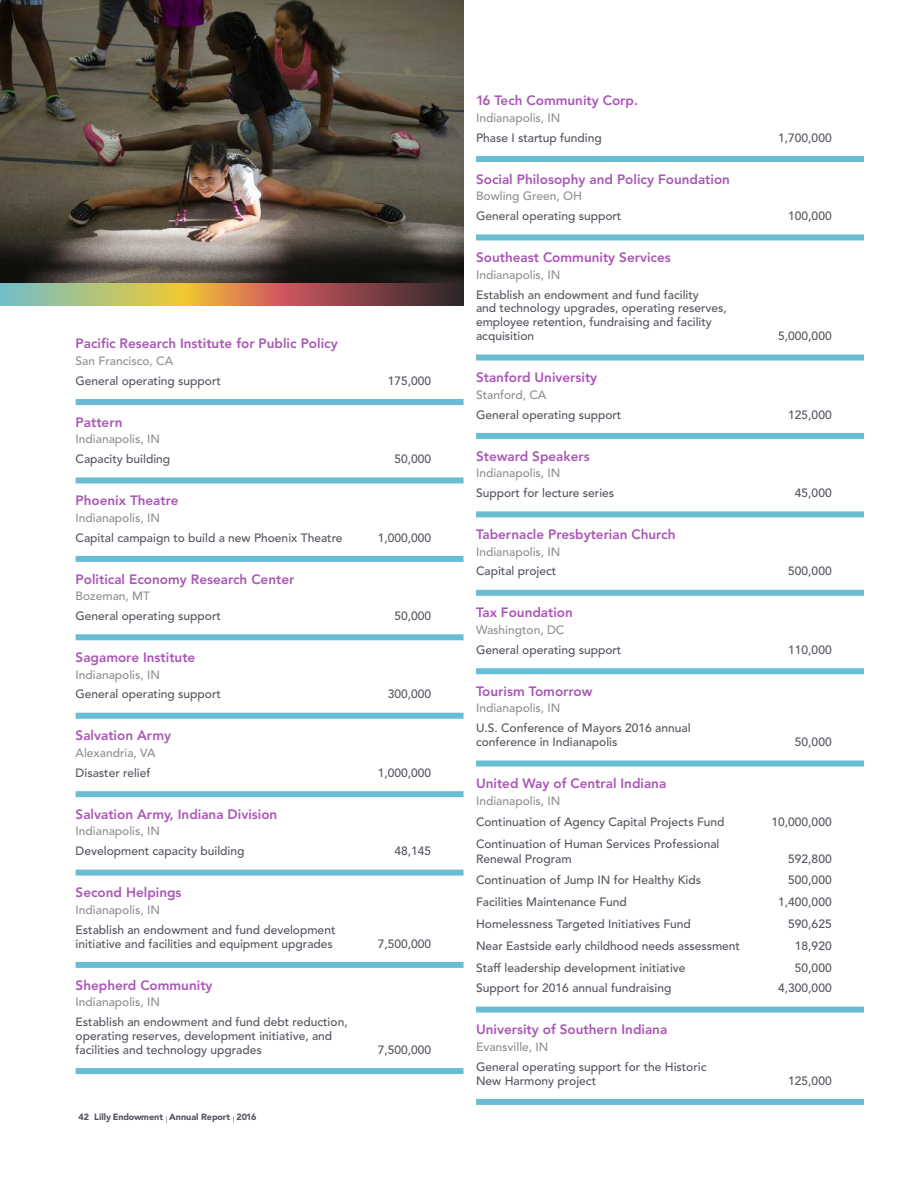
<style>
.page{position:relative;width:918px;height:1188px;background:#fff}
.page>*{position:absolute;margin:0;border:0;box-sizing:border-box;transform-origin:0 0}
.t1{font:800 13.5px "Avenir";color:#aa56b6}
.t2{font:500 12px/13.8px "Avenir";color:#54565f}
.t3{font:500 12px "Avenir";color:#8e8f92}
.t4{font:900 9px "Avenir";color:#54565f}
.s1{font-weight:400}
</style>
<div class="page">
<div style="left:76px;top:399px;width:388px;height:6px;background:#68bdd4"></div>
<div style="left:76px;top:477px;width:388px;height:6px;background:#68bdd4"></div>
<div style="left:76px;top:556px;width:388px;height:6px;background:#68bdd4"></div>
<div style="left:76px;top:634px;width:388px;height:6px;background:#68bdd4"></div>
<div style="left:76px;top:713px;width:388px;height:6px;background:#68bdd4"></div>
<div style="left:76px;top:791px;width:388px;height:6px;background:#68bdd4"></div>
<div style="left:76px;top:870px;width:388px;height:6px;background:#68bdd4"></div>
<div style="left:76px;top:962px;width:388px;height:6px;background:#68bdd4"></div>
<div style="left:76px;top:1068px;width:388px;height:6px;background:#68bdd4"></div>
<div style="left:476px;top:156px;width:388px;height:6px;background:#68bdd4"></div>
<div style="left:476px;top:234px;width:388px;height:6px;background:#68bdd4"></div>
<div style="left:476px;top:355px;width:388px;height:6px;background:#68bdd4"></div>
<div style="left:476px;top:433px;width:388px;height:6px;background:#68bdd4"></div>
<div style="left:476px;top:511px;width:388px;height:6px;background:#68bdd4"></div>
<div style="left:476px;top:590px;width:388px;height:6px;background:#68bdd4"></div>
<div style="left:476px;top:668px;width:388px;height:6px;background:#68bdd4"></div>
<div style="left:476px;top:761px;width:388px;height:6px;background:#68bdd4"></div>
<div style="left:476px;top:1007px;width:388px;height:6px;background:#68bdd4"></div>
<div style="left:476px;top:1099px;width:388px;height:6px;background:#68bdd4"></div>
<img style="left:0;top:0;width:464px;height:284px">
<svg style="left:0;top:284px;width:464px;height:21px;background:#a6845b"></svg>
<p class="t1" style="left:76px;top:333px;width:264px">Pacific Research Institute for Public Policy</p>
<p class="t3" style="left:76px;top:350px;width:99px">San Francisco, CA</p>
<p class="t2" style="left:76px;top:373px;width:147px">General operating support</p>
<p class="t2" style="left:388px;top:373px;width:45px">175,000</p>
<p class="t1" style="left:76px;top:412px;width:49px">Pattern</p>
<p class="t3" style="left:76px;top:429px;width:86px">Indianapolis, IN</p>
<p class="t2" style="left:76px;top:451px;width:96px">Capacity building</p>
<p class="t2" style="left:395px;top:451px;width:38px">50,000</p>
<p class="t1" style="left:76px;top:490px;width:104px">Phoenix Theatre</p>
<p class="t3" style="left:76px;top:507px;width:86px">Indianapolis, IN</p>
<p class="t2" style="left:76px;top:530px;width:268px">Capital campaign to build a new Phoenix Theatre</p>
<p class="t2" style="left:378px;top:530px;width:55px">1,000,000</p>
<p class="t1" style="left:76px;top:568px;width:220px">Political Economy Research Center</p>
<p class="t3" style="left:76px;top:586px;width:76px">Bozeman, MT</p>
<p class="t2" style="left:76px;top:608px;width:147px">General operating support</p>
<p class="t2" style="left:395px;top:608px;width:38px">50,000</p>
<p class="t1" style="left:76px;top:647px;width:121px">Sagamore Institute</p>
<p class="t3" style="left:76px;top:664px;width:86px">Indianapolis, IN</p>
<p class="t2" style="left:76px;top:687px;width:147px">General operating support</p>
<p class="t2" style="left:388px;top:687px;width:45px">300,000</p>
<p class="t1" style="left:76px;top:725px;width:97px">Salvation Army</p>
<p class="t3" style="left:76px;top:742px;width:82px">Alexandria, VA</p>
<p class="t2" style="left:76px;top:765px;width:76px">Disaster relief</p>
<p class="t2" style="left:378px;top:765px;width:55px">1,000,000</p>
<p class="t1" style="left:76px;top:804px;width:203px">Salvation Army, Indiana Division</p>
<p class="t3" style="left:76px;top:821px;width:86px">Indianapolis, IN</p>
<p class="t2" style="left:76px;top:844px;width:170px">Development capacity building</p>
<p class="t2" style="left:395px;top:844px;width:38px">48,145</p>
<p class="t1" style="left:76px;top:882px;width:108px">Second Helpings</p>
<p class="t3" style="left:76px;top:899px;width:86px">Indianapolis, IN</p>
<p class="t2" style="left:76px;top:922px;width:261px">Establish an endowment and fund development initiative and facilities and equipment upgrades</p>
<p class="t2" style="left:378px;top:936px;width:55px">7,500,000</p>
<p class="t1" style="left:76px;top:974px;width:138px">Shepherd Community</p>
<p class="t3" style="left:76px;top:992px;width:86px">Indianapolis, IN</p>
<p class="t2" style="left:76px;top:1014px;width:274px">Establish an endowment and fund debt reduction, operating reserves, development initiative, and facilities and technology upgrades</p>
<p class="t4" style="left:79px;top:1109px;width:179px">42 Lilly Endowment <span class="s1">|</span> Annual Report <span class="s1">|</span> 2016</p>
<p class="t2" style="left:378px;top:1042px;width:55px">7,500,000</p>
<p class="t1" style="left:476px;top:90px;width:164px">16 Tech Community Corp.</p>
<p class="t3" style="left:476px;top:107px;width:86px">Indianapolis, IN</p>
<p class="t2" style="left:476px;top:130px;width:127px">Phase I startup funding</p>
<p class="t2" style="left:778px;top:130px;width:55px">1,700,000</p>
<p class="t1" style="left:476px;top:169px;width:256px">Social Philosophy and Policy Foundation</p>
<p class="t3" style="left:476px;top:186px;width:108px">Bowling Green, OH</p>
<p class="t2" style="left:476px;top:208px;width:147px">General operating support</p>
<p class="t2" style="left:788px;top:208px;width:45px">100,000</p>
<p class="t1" style="left:476px;top:247px;width:196px">Southeast Community Services</p>
<p class="t3" style="left:476px;top:264px;width:86px">Indianapolis, IN</p>
<p class="t2" style="left:476px;top:287px;width:252px">Establish an endowment and fund facility<br>and technology upgrades, operating reserves, employee retention, fundraising and facility acquisition</p>
<p class="t2" style="left:778px;top:328px;width:55px">5,000,000</p>
<p class="t1" style="left:476px;top:367px;width:123px">Stanford University</p>
<p class="t3" style="left:476px;top:384px;width:72px">Stanford, CA</p>
<p class="t2" style="left:476px;top:407px;width:147px">General operating support</p>
<p class="t2" style="left:788px;top:407px;width:45px">125,000</p>
<p class="t1" style="left:476px;top:445px;width:115px">Steward Speakers</p>
<p class="t3" style="left:476px;top:463px;width:86px">Indianapolis, IN</p>
<p class="t2" style="left:476px;top:485px;width:140px">Support for lecture series</p>
<p class="t2" style="left:795px;top:485px;width:38px">45,000</p>
<p class="t1" style="left:476px;top:524px;width:201px">Tabernacle Presbyterian Church</p>
<p class="t3" style="left:476px;top:541px;width:86px">Indianapolis, IN</p>
<p class="t2" style="left:476px;top:564px;width:82px">Capital project</p>
<p class="t2" style="left:788px;top:564px;width:45px">500,000</p>
<p class="t1" style="left:476px;top:602px;width:98px">Tax Foundation</p>
<p class="t3" style="left:476px;top:619px;width:90px">Washington, DC</p>
<p class="t2" style="left:476px;top:642px;width:147px">General operating support</p>
<p class="t2" style="left:788px;top:642px;width:45px">110,000</p>
<p class="t1" style="left:476px;top:681px;width:118px">Tourism Tomorrow</p>
<p class="t3" style="left:476px;top:698px;width:86px">Indianapolis, IN</p>
<p class="t2" style="left:476px;top:721px;width:216px">U.S. Conference of Mayors 2016 annual conference in Indianapolis</p>
<p class="t2" style="left:795px;top:734px;width:38px">50,000</p>
<p class="t1" style="left:476px;top:773px;width:192px">United Way of Central Indiana</p>
<p class="t3" style="left:476px;top:790px;width:86px">Indianapolis, IN</p>
<p class="t2" style="left:476px;top:814px;width:250px">Continuation of Agency Capital Projects Fund</p>
<p class="t2" style="left:772px;top:814px;width:62px">10,000,000</p>
<p class="t2" style="left:476px;top:835px;width:245px;line-height:15px">Continuation of Human Services Professional<br>Renewal Program</p>
<p class="t2" style="left:788px;top:851px;width:45px">592,800</p>
<p class="t2" style="left:476px;top:873px;width:226px">Continuation of Jump IN for Healthy Kids</p>
<p class="t2" style="left:788px;top:873px;width:45px">500,000</p>
<p class="t2" style="left:476px;top:894px;width:152px">Facilities Maintenance Fund</p>
<p class="t2" style="left:778px;top:894px;width:55px">1,400,000</p>
<p class="t2" style="left:476px;top:916px;width:216px">Homelessness Targeted Initiatives Fund</p>
<p class="t2" style="left:788px;top:916px;width:45px">590,625</p>
<p class="t2" style="left:476px;top:938px;width:266px">Near Eastside early childhood needs assessment</p>
<p class="t2" style="left:795px;top:938px;width:38px">18,920</p>
<p class="t2" style="left:476px;top:960px;width:211px">Staff leadership development initiative</p>
<p class="t2" style="left:795px;top:960px;width:38px">50,000</p>
<p class="t2" style="left:476px;top:981px;width:197px">Support for 2016 annual fundraising</p>
<p class="t2" style="left:778px;top:981px;width:55px">4,300,000</p>
<p class="t1" style="left:476px;top:1019px;width:193px">University of Southern Indiana</p>
<p class="t3" style="left:476px;top:1036px;width:74px">Evansville, IN</p>
<p class="t2" style="left:476px;top:1059px;width:232px">General operating support for the Historic<br>New Harmony project</p>
<p class="t2" style="left:788px;top:1073px;width:45px">125,000</p>
</div>
